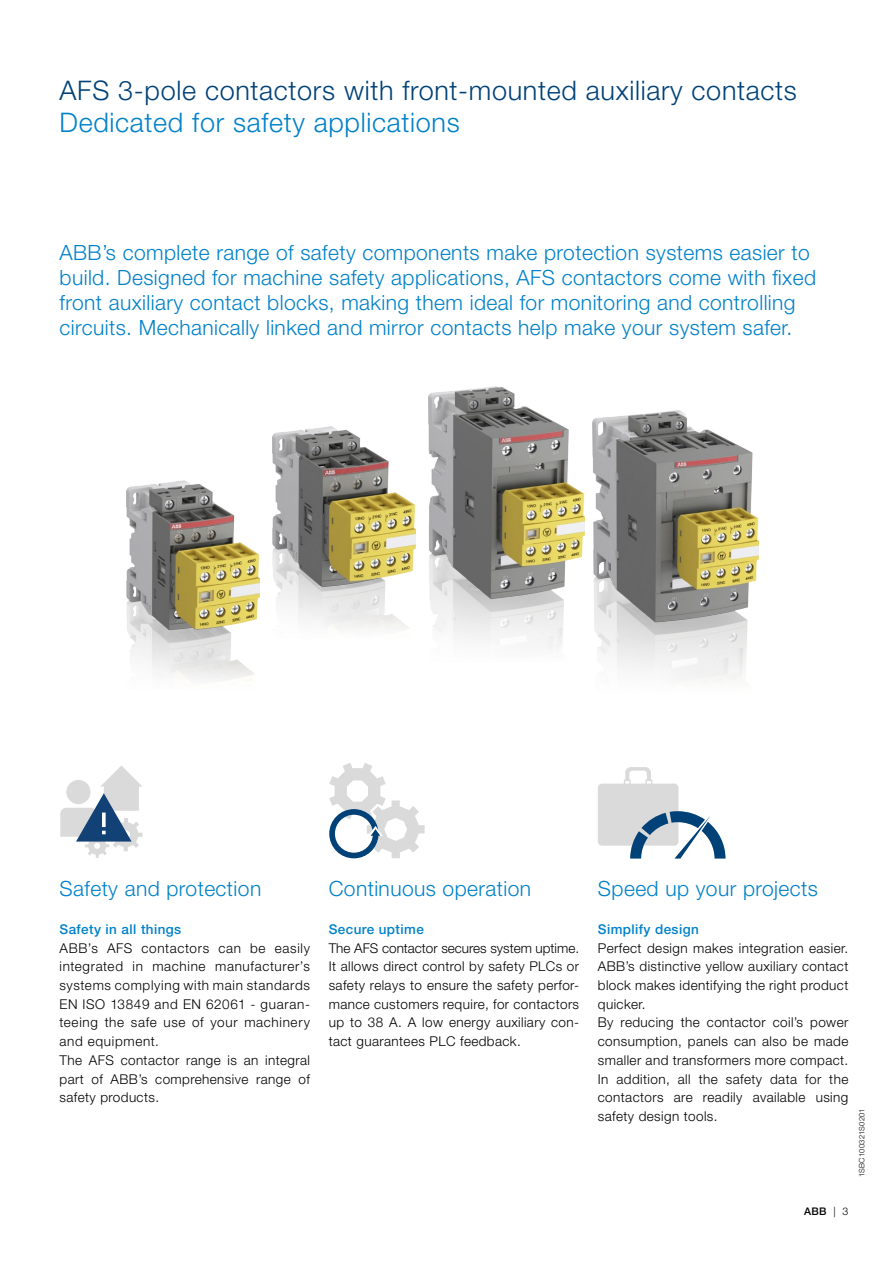
<style>
.page{position:relative;width:893px;height:1263px;background:#fff}
.page>*{position:absolute;margin:0;border:0;box-sizing:border-box;transform-origin:0 0}
.t1{font:300 27px "Helvetica Neue LT Std";letter-spacing:.025em;color:#004177}
.t2{font:300 27px "Helvetica Neue LT Std";letter-spacing:.025em;color:#0081c9}
.t3{font:300 21px/24.8px "Helvetica Neue LT Std";letter-spacing:.02em;color:#0081c9}
.t4{font:300 13.5px/18.8px "Helvetica Neue LT Std";letter-spacing:.03em;color:#000}
.t5{font:500 13.5px "Helvetica Neue LT Std";letter-spacing:.03em;color:#0081c9}
.t6{font:500 10.5px "Helvetica Neue LT Std";color:#000}
.t7{font:300 7.5px "Helvetica Neue LT Std";letter-spacing:.04em;color:#000}
.s1{font-weight:300}
</style>
<div class="page">
<img style="left:272px;top:426px;width:144px;height:202px">
<img style="left:428px;top:386px;width:157px;height:263px">
<img style="left:593px;top:410px;width:166px;height:269px">
<img style="left:126px;top:480px;width:134px;height:200px">
<svg style="left:329px;top:763px;width:96px;height:95px"></svg>
<svg style="left:598px;top:767px;width:127px;height:91px"></svg>
<svg style="left:60px;top:765px;width:82px;height:93px"></svg>
<h1 class="t1" style="left:60px;top:74px;width:739px">AFS 3-pole contactors with front-mounted auxiliary contacts</h1>
<h1 class="t2" style="left:60px;top:105px;width:402px">Dedicated for safety applications</h1>
<p class="t3" style="left:60px;top:240px;width:758px">ABB’s complete range of safety components make protection systems easier to build. Designed for machine safety applications, AFS contactors come with fixed front auxiliary contact blocks, making them ideal for monitoring and controlling circuits. Mechanically linked and mirror contacts help make your system safer.</p>
<h2 class="t3" style="left:60px;top:876px;width:203px">Safety and protection</h2>
<h2 class="t3" style="left:329px;top:876px;width:204px">Continuous operation</h2>
<h2 class="t3" style="left:598px;top:876px;width:222px">Speed up your projects</h2>
<p class="t5" style="left:60px;top:921px;width:123px">Safety in all things</p>
<p class="t4" style="left:60px;top:938px;width:252px">ABB’s AFS contactors can be easily integrated in machine manufacturer’s systems complying with main standards<br>EN ISO 13849 and EN 62061 ‑ guaran&shy;teeing the safe use of your machinery and equipment.<br>The AFS contactor range is an integral part of ABB’s comprehensive range of safety products.</p>
<p class="t5" style="left:329px;top:921px;width:97px">Secure uptime</p>
<p class="t4" style="left:329px;top:938px;width:252px;text-align:justify">The AFS contactor secures system uptime.<br>It allows direct control by safety PLCs or safety relays to ensure the safety perfor&shy;mance customers require, for contactors up to 38 A. A low energy auxiliary con&shy;tact guarantees PLC feedback.</p>
<p class="t5" style="left:598px;top:921px;width:102px">Simplify design</p>
<p class="t4" style="left:598px;top:938px;width:252px">Perfect design makes integration easier.<br>ABB’s distinctive yellow auxiliary contact block makes identifying the right product quicker.<br>By reducing the contactor coil’s power consumption, panels can also be made smaller and transformers more compact.<br>In addition, all the safety data for the contactors are readily available using safety design tools.</p>
<p class="t7" style="left:857px;top:1177px;width:70px;rotate:-90deg">1SBC100321S0201</p>
<p class="t6" style="left:804px;top:1204px;width:46px">ABB <span class="s1">| 3</span></p>
</div>
